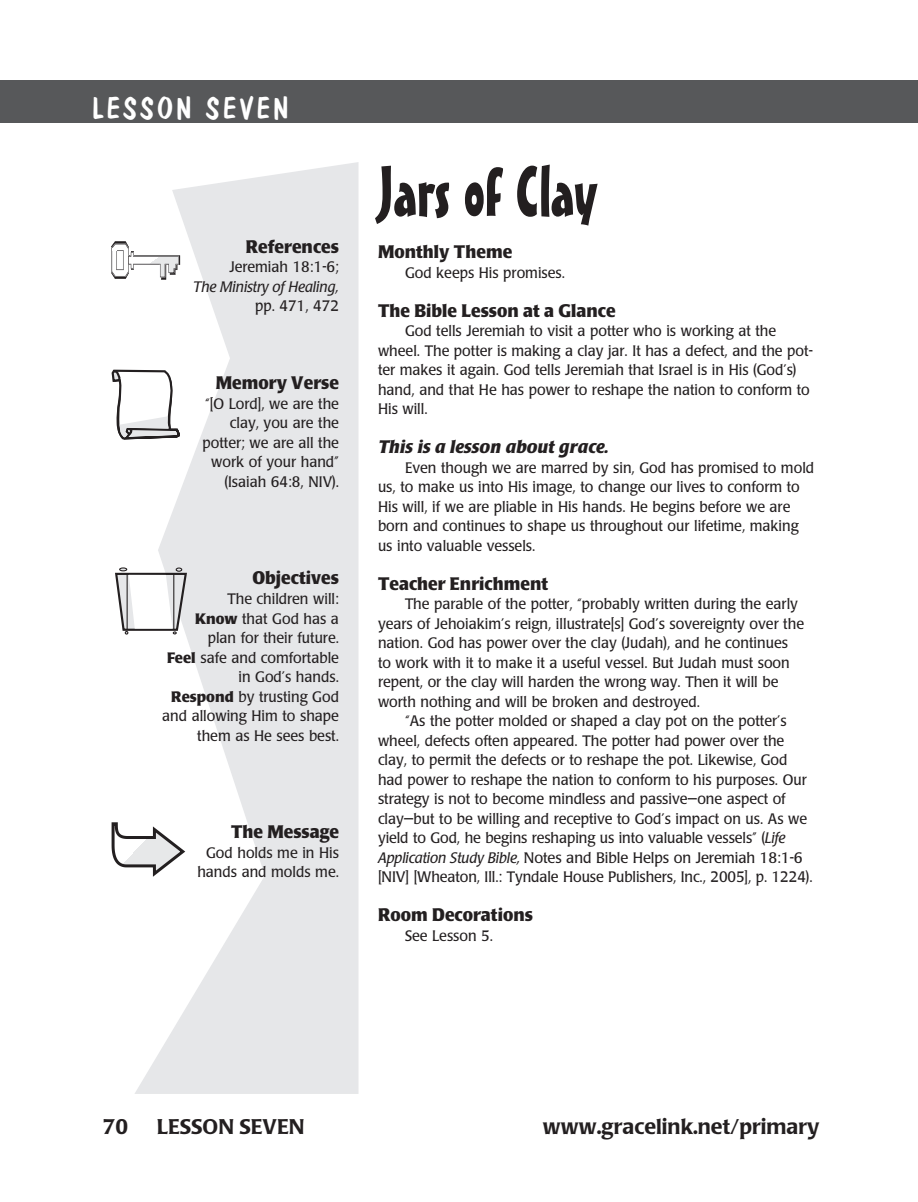
<style>
.page{position:relative;width:918px;height:1202px;background:#fff}
.page>*{position:absolute;margin:0;border:0;box-sizing:border-box;transform-origin:0 0}
.Lesson_title{font:69px "Mister Earl BT";color:#231f20}
.t1{font:30px "Dom Casual D";letter-spacing:.1em;color:#fff}
.t2{font:500 21px "Poppl Laudatio";color:#231f20}
.subhead{font:700 18px "Poppl Laudatio";color:#231f20;scale:.95 1}
.subhead-right{font:700 18px "Poppl Laudatio";color:#231f20;scale:.95 1}
.subhead-2{font:italic 700 18px "Poppl Laudatio";color:#231f20}
.body{font:15px/19.5px "Poppl Laudatio";color:#231f20;scale:.95 1}
.body-right{font:15px/19.5px "Poppl Laudatio";color:#231f20;text-align:right;scale:.95 1}
.body-right-2{font:italic 15px "Poppl Laudatio";color:#231f20}
.s1{font-weight:700}
.s2{font-style:italic}
</style>
<div class="page">
<svg style="left:134px;top:162px;width:225px;height:932px;fill:#e6e7e9"></svg>
<div style="left:0;top:80px;width:891px;height:43px;background:#57585a"></div>
<svg style="left:111px;top:241px;width:69px;height:39px"></svg>
<svg style="left:112px;top:369px;width:68px;height:70px"></svg>
<svg style="left:115px;top:567px;width:72px;height:67px"></svg>
<hr style="left:127px;top:573px;width:1px;height:56px;background:#231f20">
<hr style="left:173px;top:574px;width:1px;height:55px;background:#231f20">
<svg style="left:112px;top:822px;width:73px;height:54px"></svg>
<div style="left:891px;top:80px;width:27px;height:43px;background:#57585a"></div>
<p class="t1" style="left:92px;top:91px;width:198px">LESSON SEVEN</p>
<p class="subhead-right" style="left:246px;top:236px;width:100px">References</p>
<p class="body-right" style="left:229px;top:258px;width:117px">Jeremiah 18:1-6;</p>
<p class="body-right-2" style="left:193px;top:278px;width:147px">The Ministry of Healing,</p>
<p class="body-right" style="left:255px;top:297px;width:90px">pp. 471, 472</p>
<p class="subhead-right" style="left:216px;top:373px;width:131px">Memory Verse</p>
<p class="body-right" style="left:205px;top:394px;width:142px">“[O Lord], we are the</p>
<p class="body-right" style="left:230px;top:414px;width:116px">clay, you are the</p>
<p class="body-right" style="left:203px;top:433px;width:145px">potter; we are all the</p>
<p class="body-right" style="left:211px;top:453px;width:136px">work of your hand”</p>
<p class="body-right" style="left:224px;top:472px;width:122px">(Isaiah 64:8, NIV).</p>
<p class="subhead-right" style="left:252px;top:568px;width:93px">Objectives</p>
<p class="body-right" style="left:227px;top:589px;width:119px">The children will:</p>
<p class="body-right" style="left:195px;top:609px;width:153px"><span class="s1">Know</span> that God has a</p>
<p class="body-right" style="left:208px;top:628px;width:140px">plan for their future.</p>
<p class="body-right" style="left:167px;top:648px;width:182px"><span class="s1">Feel</span> safe and comfortable in God’s hands.</p>
<p class="body-right" style="left:162px;top:687px;width:188px;text-align:center"><span class="s1">Respond</span> by trusting God and allowing Him to shape</p>
<p class="body-right" style="left:197px;top:726px;width:151px">them as He sees best.</p>
<p class="subhead-right" style="left:231px;top:821px;width:115px">The Message</p>
<p class="body-right" style="left:206px;top:843px;width:141px">God holds me in His</p>
<p class="body-right" style="left:197px;top:862px;width:151px">hands and molds me.</p>
<p class="Lesson_title" style="left:378px;top:149px;width:221px">Jars of Clay</p>
<p class="subhead" style="left:378px;top:242px;width:143px">Monthly Theme</p>
<p class="body" style="left:405px;top:263px;width:170px">God keeps His promises.</p>
<p class="subhead" style="left:378px;top:300px;width:252px">The Bible Lesson at a Glance</p>
<p class="body" style="left:378px;top:321px;width:459px;text-indent:27px">God tells Jeremiah to visit a potter who is working at the wheel. The potter is making a clay jar. It has a defect, and the pot&shy;ter makes it again. God tells Jeremiah that Israel is in His (God’s) hand, and that He has power to reshape the nation to conform to His will.</p>
<p class="subhead-2" style="left:378px;top:437px;width:232px">This is a lesson about grace.</p>
<p class="body" style="left:378px;top:458px;width:461px;text-indent:27px">Even though we are marred by sin, God has promised to mold us, to make us into His image, to change our lives to conform to His will, if we are pliable in His hands. He begins before we are born and continues to shape us throughout our lifetime, making us into valuable vessels.</p>
<p class="subhead" style="left:378px;top:573px;width:181px">Teacher Enrichment</p>
<p class="body" style="left:378px;top:594px;width:450px;text-indent:27px">The parable of the potter, “probably written during the early years of Jehoiakim’s reign, illustrate[s] God’s sovereignty over the nation. God has power over the clay (Judah), and he continues to work with it to make it a useful vessel. But Judah must soon repent, or the clay will harden the wrong way. Then it will be worth nothing and will be broken and destroyed.</p>
<p class="body" style="left:378px;top:711px;width:459px;text-indent:27px">“As the potter molded or shaped a clay pot on the potter’s wheel, defects often appeared. The potter had power over the clay, to permit the defects or to reshape the pot. Likewise, God had power to reshape the nation to conform to his purposes. Our strategy is not to become mindless and passive—one aspect of clay—but to be willing and receptive to God’s impact on us. As we yield to God, he begins reshaping us into valuable vessels” (<span class="s2">Life Application Study Bible,</span> Notes and Bible Helps on Jeremiah 18:1-6 [NIV] [Wheaton, Ill.: Tyndale House Publishers, Inc., 2005], p. 1224).</p>
<p class="subhead" style="left:378px;top:905px;width:165px">Room Decorations</p>
<p class="body" style="left:405px;top:926px;width:94px">See Lesson 5.</p>
<p class="t2" style="left:103px;top:1115px;width:27px">70</p>
<p class="t2" style="left:157px;top:1115px;width:149px">LESSON SEVEN</p>
<p class="t2" style="left:543px;top:1115px;width:278px">www.gracelink.net/primary</p>
</div>
